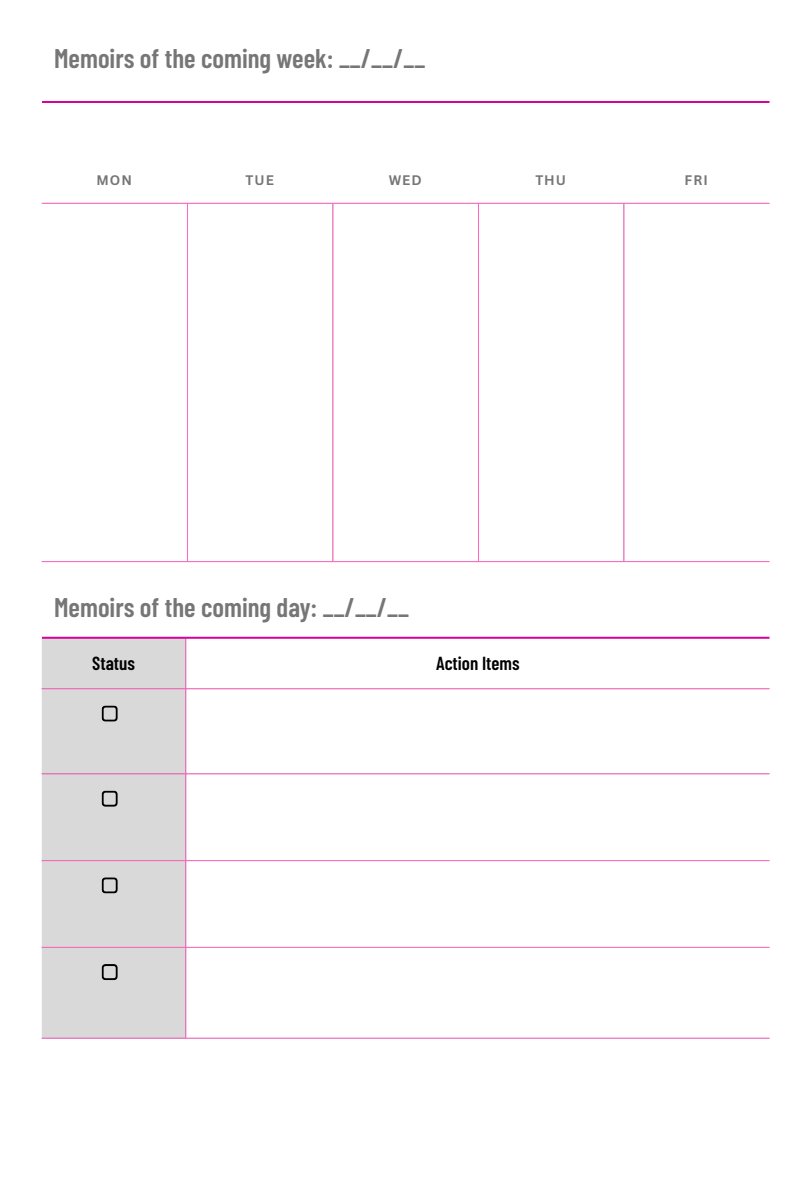
<style>
.page{position:relative;width:810px;height:1181px;background:#fff}
.page>*{position:absolute;margin:0;border:0;box-sizing:border-box;transform-origin:0 0}
.t1{font:600 27px "Barlow Condensed";color:#767676}
.t2{font:600 18.9px "Barlow Condensed";color:#000}
.t3{font:700 13.5px "Canva Sans";letter-spacing:.075em;color:#767676}
</style>
<div class="page">
<hr style="left:42px;top:101px;width:727px;height:2px;background:#d6029b">
<hr style="left:187px;top:204px;width:1px;height:357px;background:#ff66c4">
<hr style="left:332px;top:204px;width:2px;height:357px;background:#ff66c4">
<hr style="left:478px;top:204px;width:1px;height:357px;background:#ff66c4">
<hr style="left:623px;top:204px;width:2px;height:357px;background:#ff66c4">
<hr style="left:42px;top:203px;width:727px;height:1px;background:#ff66c4">
<hr style="left:42px;top:561px;width:727px;height:1px;background:#ff66c4">
<div style="left:42px;top:638px;width:143px;height:399px;background:#d9d9d9"></div>
<svg style="left:102px;top:705px;width:16px;height:16px"></svg>
<svg style="left:102px;top:790px;width:16px;height:16px"></svg>
<svg style="left:102px;top:877px;width:16px;height:16px"></svg>
<svg style="left:102px;top:964px;width:16px;height:16px"></svg>
<hr style="left:185px;top:638px;width:1px;height:399px;background:#ff66c4">
<hr style="left:42px;top:688px;width:727px;height:1px;background:#ff66c4">
<hr style="left:42px;top:773px;width:727px;height:1px;background:#ff66c4">
<hr style="left:42px;top:860px;width:727px;height:1px;background:#ff66c4">
<hr style="left:42px;top:946px;width:727px;height:1px;background:#ff66c4">
<hr style="left:42px;top:1037px;width:727px;height:1px;background:#ff66c4">
<hr style="left:42px;top:636px;width:727px;height:2px;background:#d6029b">
<p class="t1" style="left:54px;top:41px;width:373px">Memoirs of the coming week: __/__/__</p>
<p class="t3" style="left:97px;top:170px;width:37px">MON</p>
<p class="t3" style="left:246px;top:170px;width:30px">TUE</p>
<p class="t3" style="left:389px;top:170px;width:35px">WED</p>
<p class="t3" style="left:535px;top:170px;width:32px">THU</p>
<p class="t3" style="left:685px;top:170px;width:25px">FRI</p>
<p class="t1" style="left:54px;top:590px;width:356px">Memoirs of the coming day: __/__/__</p>
<p class="t2" style="left:92px;top:651px;width:44px">Status</p>
<p class="t2" style="left:436px;top:651px;width:85px">Action Items</p>
</div>
